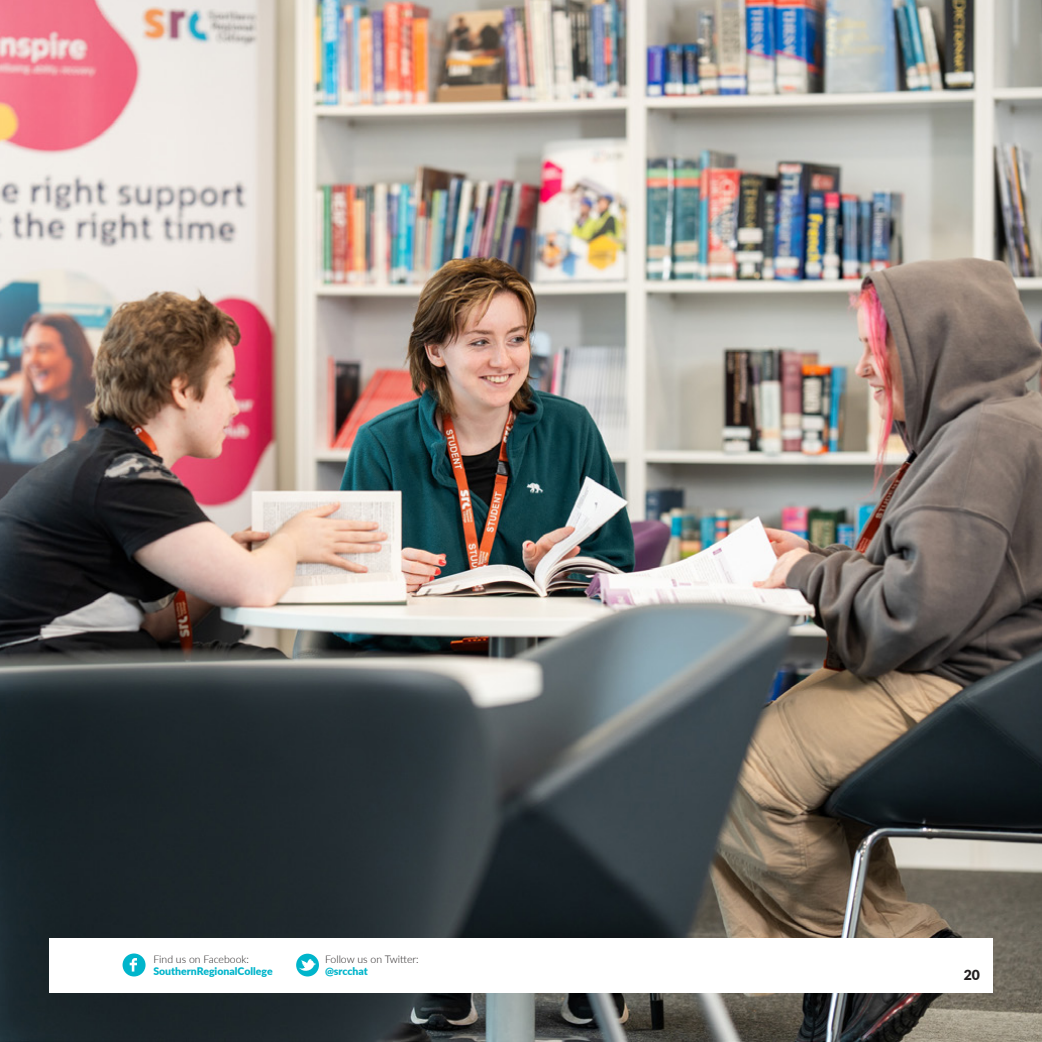
<style>
.page{position:relative;width:1042px;height:1042px;background:#fff}
.page>*{position:absolute;margin:0;border:0;box-sizing:border-box;transform-origin:0 0}
.t1{font:900 14px "Lato";color:#231f20}
.t2{font:300 10.5px "Lato";color:#231f20}
.t3{font:900 10.5px "Lato";color:#00b5cb}
</style>
<div class="page">
<img style="left:0;top:0;width:1042px;height:1042px">
<div style="left:50px;top:938px;width:426px;height:54px;background:#fff"></div>
<svg style="left:123px;top:953px;width:23px;height:23px"></svg>
<svg style="left:296px;top:953px;width:23px;height:23px"></svg>
<div style="left:476px;top:938px;width:516px;height:54px;background:#fff"></div>
<p class="t2" style="left:153px;top:952px;width:97px">Find us on Facebook:</p>
<p class="t3" style="left:153px;top:963px;width:121px">SouthernRegionalCollege</p>
<p class="t2" style="left:325px;top:952px;width:95px">Follow us on Twitter:</p>
<p class="t3" style="left:325px;top:963px;width:44px">@srcchat</p>
<p class="t1" style="left:963px;top:964px;width:18px">20</p>
</div>
